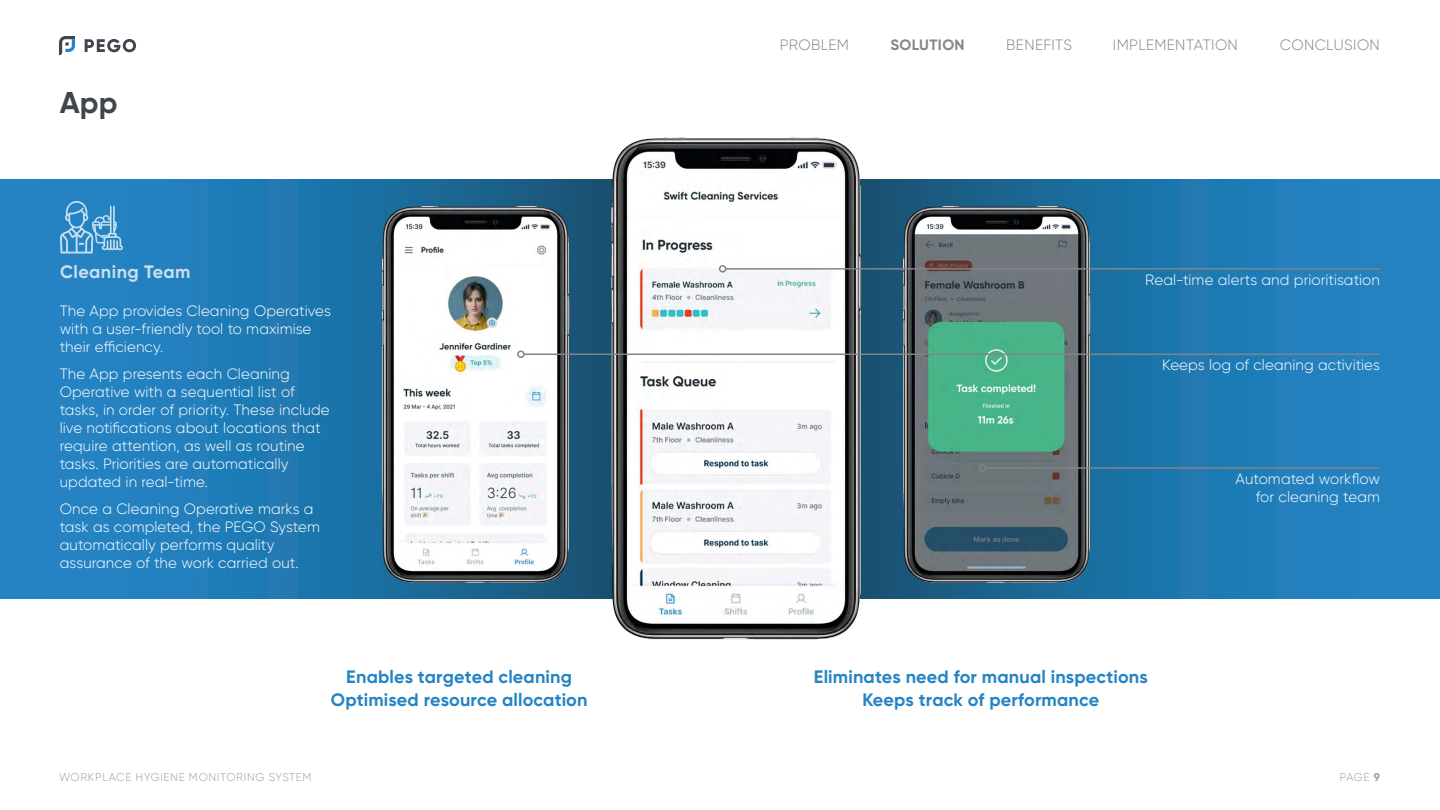
<style>
.page{position:relative;width:1440px;height:810px;background:#fff}
.page>*{position:absolute;margin:0;border:0;box-sizing:border-box;transform-origin:0 0}
.t1{font:700 30px "Gilroy";color:#41464e}
.t2{font:700 18px "Gilroy";letter-spacing:.01em;color:#2584c4}
.t3{font:700 18px "Gilroy";letter-spacing:.025em;color:#fff}
.t4{font:300 15px/18px "Gilroy";letter-spacing:.005em;color:#fff}
.t5{font:300 15px "Gilroy";letter-spacing:.025em;color:#868789}
.t6{font:700 15px "Gilroy";letter-spacing:.025em;color:#868789}
.t7{font:300 11.25px "Gilroy";letter-spacing:.06em;color:#a09ea3}
.s1{font-weight:700}
</style>
<div class="page">
<div style="left:0;top:180px;width:1440px;height:419px;background:#2481bf"></div>
<svg style="left:59px;top:36px;width:16px;height:19px"></svg>
<svg style="left:85px;top:39px;width:51px;height:13px"></svg>
<svg style="left:60px;top:201px;width:63px;height:53px"></svg>
<img style="left:467px;top:137px;width:538px;height:503px">
<img style="left:789px;top:186px;width:416px;height:416px">
<img style="left:267px;top:186px;width:416px;height:416px">
<hr style="left:985px;top:467px;width:395px;height:2px;background:#838487">
<div style="left:979px;top:464px;width:7px;height:8px;border:2px solid #838487;border-radius:50%"></div>
<hr style="left:726px;top:268px;width:654px;height:2px;background:#838487">
<div style="left:719px;top:265px;width:7px;height:8px;border:2px solid #838487;border-radius:50%"></div>
<hr style="left:524px;top:354px;width:856px;height:1px;background:#838487">
<div style="left:517px;top:351px;width:8px;height:7px;border:2px solid #838487;border-radius:50%"></div>
<p class="t1" style="left:60px;top:84px;width:59px">App</p>
<p class="t3" style="left:60px;top:261px;width:132px">Cleaning Team</p>
<p class="t4" style="left:60px;top:302px;width:273px">The App provides Cleaning Operatives with a user-friendly tool to maximise their efficiency.</p>
<p class="t4" style="left:60px;top:365px;width:271px">The App presents each Cleaning Operative with a sequential list of tasks, in order of priority. These include live notifications about locations that require attention, as well as routine tasks. Priorities are automatically updated in real-time.</p>
<p class="t4" style="left:60px;top:500px;width:262px">Once a Cleaning Operative marks a task as completed, the PEGO System automatically performs quality assurance of the work carried out.</p>
<p class="t2" style="left:346px;top:666px;width:227px">Enables targeted cleaning</p>
<p class="t2" style="left:331px;top:688px;width:258px">Optimised resource allocation</p>
<p class="t5" style="left:780px;top:36px;width:71px">PROBLEM</p>
<p class="t6" style="left:891px;top:35px;width:76px">SOLUTION</p>
<p class="t5" style="left:1006px;top:36px;width:67px">BENEFITS</p>
<p class="t5" style="left:1113px;top:36px;width:127px">IMPLEMENTATION</p>
<p class="t5" style="left:1280px;top:36px;width:102px">CONCLUSION</p>
<p class="t4" style="left:1145px;top:270px;width:236px">Real-time alerts and prioritisation</p>
<p class="t4" style="left:1162px;top:356px;width:219px">Keeps log of cleaning activities</p>
<p class="t2" style="left:814px;top:666px;width:336px">Eliminates need for manual inspections</p>
<p class="t2" style="left:862px;top:688px;width:238px">Keeps track of performance</p>
<p class="t4" style="left:1236px;top:469px;width:146px">Automated workflow</p>
<p class="t4" style="left:1256px;top:487px;width:126px">for cleaning team</p>
<p class="t7" style="left:59px;top:771px;width:254px">WORKPLACE HYGIENE MONITORING SYSTEM</p>
<p class="t7" style="left:1340px;top:771px;width:42px">PAGE <span class="s1">9</span></p>
</div>
